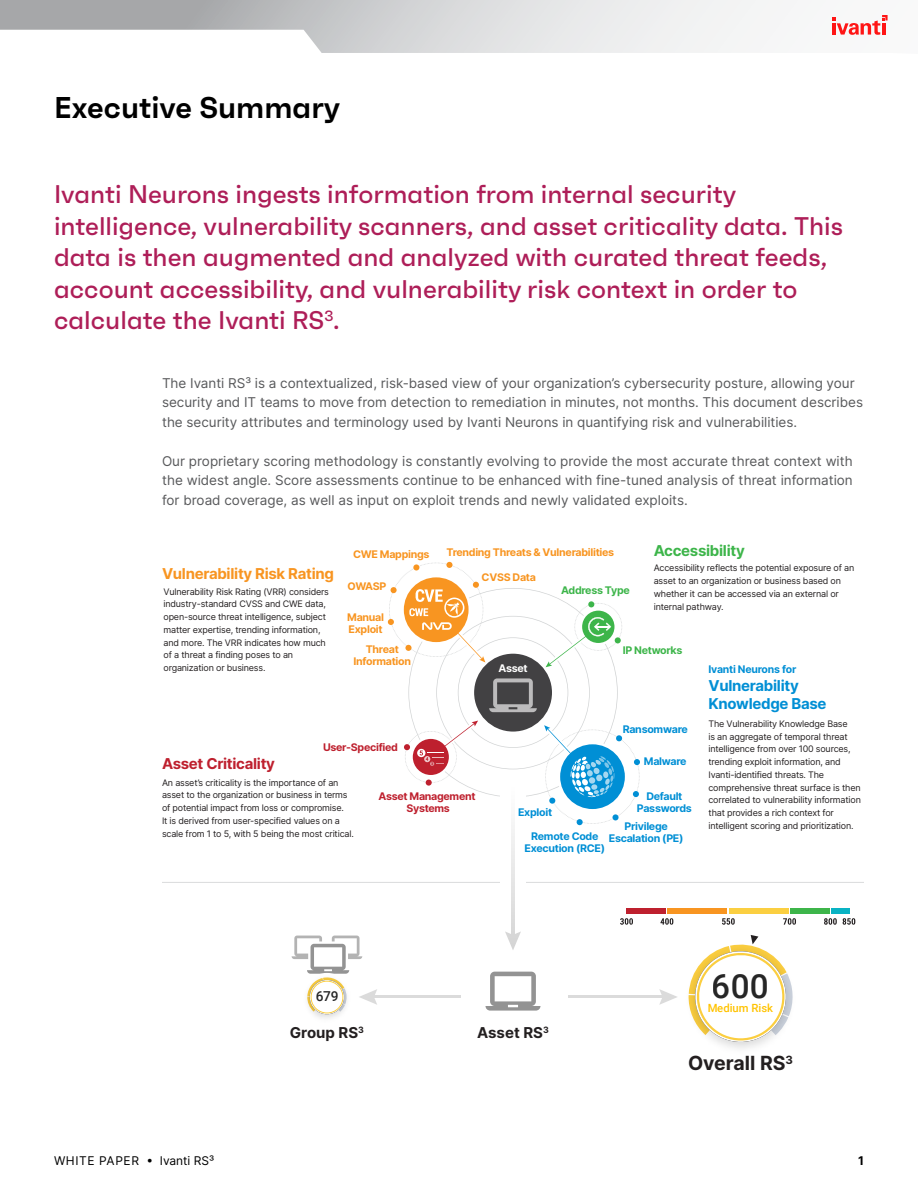
<style>
.page{position:relative;width:918px;height:1188px;background:#fff}
.page>*{position:absolute;margin:0;border:0;box-sizing:border-box;transform-origin:0 0}
.t1{font:500 33.3px "Roboto";color:#262626}
.t2{font:600 30px "Faktum";color:#000}
.t3{font:500 25.5px/31.5px "Faktum";color:#ae1e58}
.t4{font:700 19.5px "Inter";color:#231f20}
.t5{font:700 15px/18px "Inter";letter-spacing:-.02em;color:#008fd5}
.t6{font:700 15px "Inter";letter-spacing:-.02em;color:#f89521}
.t7{font:700 15px "Inter";letter-spacing:-.02em;color:#be202e}
.t8{font:700 15px "Inter";color:#231f20}
.t9{font:700 15px "Inter";letter-spacing:-.02em;color:#3db54a}
.t10{font:500 13.65px "Roboto";color:#262626}
.t11{font:13.5px/19.5px "Inter";color:#58595b}
.t12{font:12px "Inter";color:#000}
.t13{font:700 12px "Inter";color:#000}
.t14{font:500 11.25px "Roboto";color:#ffc300}
.t15{font:700 10.5px/12px "Inter";letter-spacing:-.025em;color:#008fd5;text-align:center}
.t16{font:700 10.5px/12px "Inter";letter-spacing:-.025em;color:#f89521;text-align:center}
.t17{font:700 10.5px/12px "Inter";letter-spacing:-.025em;color:#be202e;text-align:center}
.t18{font:700 10.5px "Inter";letter-spacing:-.025em;color:#3db54a}
.t19{font:700 10.5px "Inter";letter-spacing:-.025em;color:#fff}
.t20{font:9px/12.8px "Inter";letter-spacing:-.02em;color:#231f20}
</style>
<div class="page">
<svg style="left:0;top:0;width:770px;height:53px"></svg>
<svg style="left:832px;top:15px;width:56px;height:20px"></svg>
<hr style="left:162px;top:882px;width:702px;height:1px;background:#bcbec0">
<svg style="left:388px;top:563px;width:252px;height:262px"></svg>
<div style="left:500px;top:782px;width:26px;height:112px;background:#fff"></div>
<svg style="left:512px;top:825px;width:2px;height:106px"></svg>
<svg style="left:505px;top:931px;width:16px;height:19px"></svg>
<hr style="left:568px;top:996px;width:97px;height:2px;background:#dbdbdb">
<svg style="left:659px;top:989px;width:18px;height:16px"></svg>
<hr style="left:371px;top:996px;width:90px;height:2px;background:#dbdbdb">
<svg style="left:688px;top:935px;width:105px;height:111px"></svg>
<svg style="left:485px;top:972px;width:56px;height:39px"></svg>
<svg style="left:292px;top:936px;width:85px;height:80px"></svg>
<svg style="left:620px;top:918px;width:13px;height:7px"></svg>
<svg style="left:660px;top:918px;width:13px;height:7px"></svg>
<svg style="left:722px;top:918px;width:13px;height:7px"></svg>
<svg style="left:783px;top:918px;width:13px;height:7px"></svg>
<svg style="left:824px;top:918px;width:31px;height:7px"></svg>
<div style="left:831px;top:908px;width:19px;height:6px;background:#09b3c4"></div>
<div style="left:790px;top:908px;width:39px;height:6px;background:#3db54a"></div>
<div style="left:626px;top:908px;width:40px;height:6px;background:#be202e"></div>
<div style="left:729px;top:908px;width:59px;height:6px;background:#fbcf41"></div>
<div style="left:667px;top:908px;width:60px;height:6px;background:#f89521"></div>
<h2 class="t2" style="left:54px;top:89px;width:288px">Executive Summary</h2>
<p class="t3" style="left:54px;top:178px;width:791px">Ivanti Neurons ingests information from internal security intelligence, vulnerability scanners, and asset criticality data. This data is then augmented and analyzed with curated threat feeds, account accessibility, and vulnerability risk context in order to calculate the Ivanti RS<sup>3</sup>.</p>
<p class="t11" style="left:162px;top:373px;width:703px">The Ivanti RS³ is a contextualized, risk-based view of your organization’s cybersecurity posture, allowing your security and IT teams to move from detection to remediation in minutes, not months. This document describes the security attributes and terminology used by Ivanti Neurons in quantifying risk and vulnerabilities.</p>
<p class="t11" style="left:162px;top:451px;width:692px;text-align:justify">Our proprietary scoring methodology is constantly evolving to provide the most accurate threat context with the widest angle. Score assessments continue to be enhanced with fine-tuned analysis of threat information for broad coverage, as well as input on exploit trends and newly validated exploits.</p>
<h3 class="t6" style="left:162px;top:563px;width:174px">Vulnerability Risk Rating</h3>
<p class="t20" style="left:164px;top:585px;width:167px">Vulnerability Risk Rating (VRR) considers industry-standard CVSS and CWE data, open-source threat intelligence, subject matter expertise, trending information, and more. The VRR indicates how much of a threat a finding poses to an organization or business.</p>
<p class="t16" style="left:353px;top:548px;width:78px">CWE Mappings</p>
<p class="t16" style="left:446px;top:546px;width:169px">Trending Threats &amp; Vulnerabilities</p>
<p class="t16" style="left:348px;top:580px;width:40px">OWASP</p>
<p class="t16" style="left:347px;top:611px;width:38px;text-align:left">Manual<br>Exploit</p>
<p class="t16" style="left:482px;top:571px;width:56px">CVSS Data</p>
<p class="t18" style="left:561px;top:583px;width:70px">Address Type</p>
<h3 class="t9" style="left:654px;top:540px;width:93px">Accessibility</h3>
<p class="t20" style="left:654px;top:562px;width:202px">Accessibility reflects the potential exposure of an asset to an organization or business based on whether it can be accessed via an external or internal pathway.</p>
<p class="t16" style="left:353px;top:643px;width:59px">Threat<br>Information</p>
<p class="t19" style="left:499px;top:661px;width:31px">Asset</p>
<p class="t18" style="left:623px;top:642px;width:61px">IP Networks</p>
<p class="t15" style="left:708px;top:663px;width:89px">Ivanti Neurons for</p>
<h3 class="t5" style="left:708px;top:677px;width:120px">Vulnerability<br>Knowledge Base</h3>
<p class="t17" style="left:323px;top:741px;width:76px">User-Specified</p>
<p class="t17" style="left:379px;top:790px;width:99px">Asset Management<br>Systems</p>
<h3 class="t7" style="left:162px;top:753px;width:115px">Asset Criticality</h3>
<p class="t20" style="left:162px;top:776px;width:193px">An asset’s criticality is the importance of an asset to the organization or business in terms of potential impact from loss or compromise.<br>It is derived from user-specified values on a scale from 1 to 5, with 5 being the most critical.</p>
<p class="t15" style="left:623px;top:723px;width:67px">Ransomware</p>
<p class="t15" style="left:644px;top:755px;width:44px">Malware</p>
<p class="t15" style="left:637px;top:790px;width:56px">Default<br>Passwords</p>
<p class="t15" style="left:518px;top:806px;width:36px">Exploit</p>
<p class="t15" style="left:525px;top:830px;width:82px">Remote Code<br>Execution (RCE)</p>
<p class="t15" style="left:609px;top:820px;width:76px">Privilege<br>Escalation (PE)</p>
<p class="t20" style="left:708px;top:717px;width:154px">The Vulnerability Knowledge Base<br>is an aggregate of temporal threat intelligence from over 100 sources, trending exploit information, and Ivanti-identified threats. The comprehensive threat surface is then correlated to vulnerability information that provides a rich context for intelligent scoring and prioritization.</p>
<h3 class="t10" style="left:315px;top:987px;width:25px">679</h3>
<h3 class="t8" style="left:290px;top:1022px;width:76px">Group RS<sup>3</sup></h3>
<h3 class="t8" style="left:477px;top:1022px;width:73px">Asset RS<sup>3</sup></h3>
<h1 class="t1" style="left:712px;top:963px;width:58px">600</h1>
<p class="t14" style="left:707px;top:1000px;width:67px">Medium Risk</p>
<h3 class="t4" style="left:688px;top:1049px;width:107px">Overall RS<sup>3</sup></h3>
<h3 class="t12" style="left:54px;top:1152px;width:162px">WHITE PAPER • Ivanti RS³</h3>
<h3 class="t13" style="left:858px;top:1152px;width:7px">1</h3>
</div>
